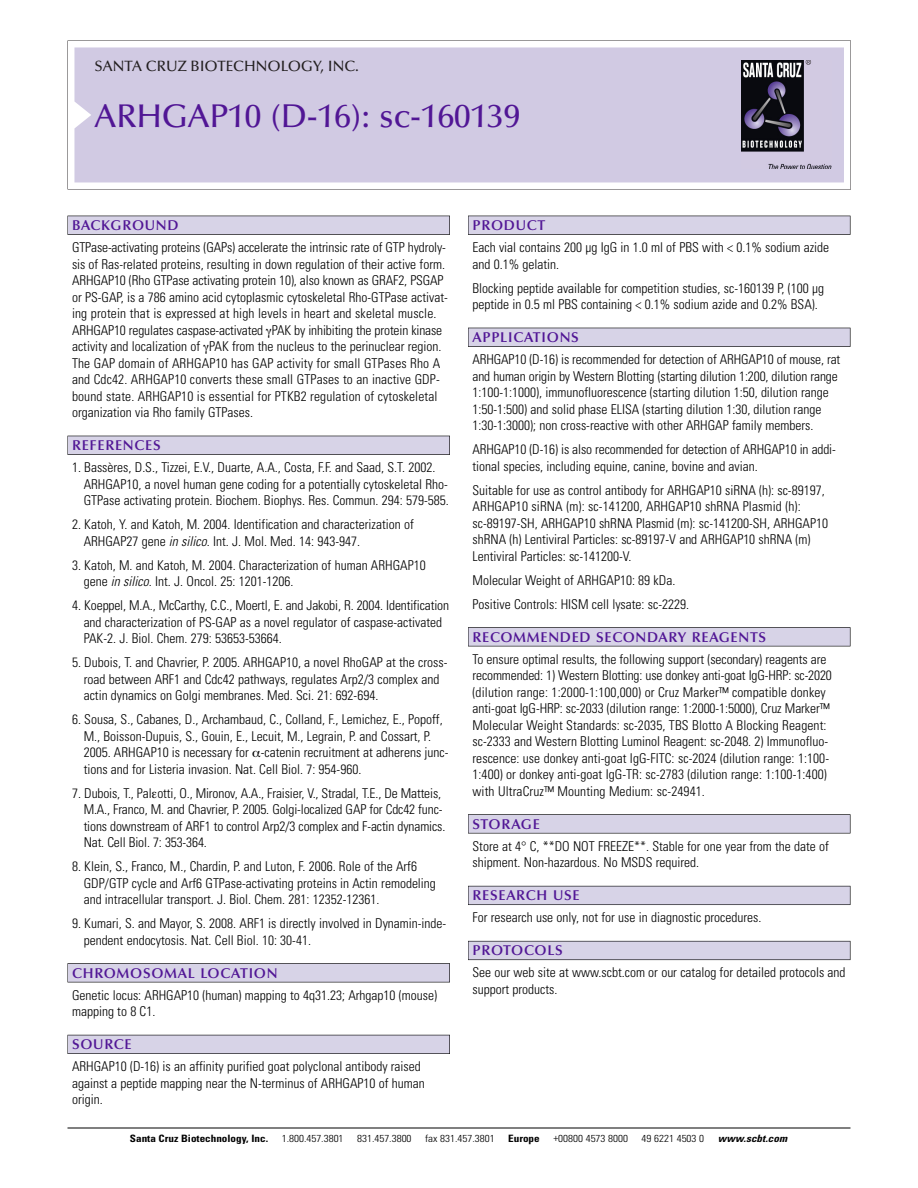
<style>
.page{position:relative;width:918px;height:1188px;background:#fff}
.page>*{position:absolute;margin:0;border:0;box-sizing:border-box;transform-origin:0 0}
.t1{font:500 33px "Optima";color:#511695}
.t2{font:500 15px "Optima";color:#231f20}
.t3{font:600 14.25px "Optima";letter-spacing:.05em;color:#511695}
.t4{font:300 condensed 13.5px/16.5px "Univers";color:#000}
.t5{font:300 condensed 10.2px "Univers";color:#000;scale:1.1 1}
.t6{font:700 condensed 10.2px "Univers";color:#000;scale:1.1 1}
.t7{font:italic 700 condensed 10.2px "Univers";letter-spacing:.005em;color:#000;scale:1.1 1}
.s1{font-style:italic}
</style>
<div class="page">
<svg style="left:68px;top:40px;width:783px;height:149px"></svg>
<div style="left:74px;top:47px;width:770px;height:135px;background:#d1cae3"></div>
<img style="left:741px;top:60px;width:90px;height:108px">
<div style="left:68px;top:216px;width:382px;height:19px;background:#525155"></div>
<div style="left:68px;top:216px;width:381px;height:18px;background:#d7d3e7"></div>
<div style="left:68px;top:436px;width:382px;height:19px;background:#515055"></div>
<div style="left:68px;top:436px;width:381px;height:18px;background:#d7d3e7"></div>
<div style="left:68px;top:963px;width:382px;height:19px;background:#545357"></div>
<div style="left:68px;top:964px;width:381px;height:18px;background:#d7d3e7"></div>
<div style="left:68px;top:1035px;width:382px;height:19px;background:#54535a"></div>
<div style="left:68px;top:1035px;width:381px;height:18px;background:#d7d3e7"></div>
<div style="left:468px;top:216px;width:382px;height:19px;background:#525155"></div>
<div style="left:468px;top:216px;width:382px;height:18px;background:#d7d3e7"></div>
<div style="left:468px;top:328px;width:382px;height:19px;background:#515055"></div>
<div style="left:468px;top:328px;width:382px;height:18px;background:#d7d3e7"></div>
<div style="left:468px;top:627px;width:382px;height:19px;background:#545357"></div>
<div style="left:468px;top:628px;width:382px;height:18px;background:#d7d3e7"></div>
<div style="left:468px;top:814px;width:382px;height:19px;background:#575759"></div>
<div style="left:468px;top:815px;width:382px;height:18px;background:#d7d3e7"></div>
<div style="left:468px;top:886px;width:382px;height:19px;background:#5b5a62"></div>
<div style="left:468px;top:886px;width:382px;height:18px;background:#d7d3e7"></div>
<div style="left:468px;top:941px;width:382px;height:19px;background:#66646e"></div>
<div style="left:468px;top:941px;width:382px;height:18px;background:#d7d3e7"></div>
<hr style="left:68px;top:1128px;width:782px;height:1px;background:#000">
<p class="t2" style="left:94px;top:61px;width:266px">SANTA CRUZ BIOTECHNOLOGY, INC.</p>
<h1 class="t1" style="left:94px;top:103px;width:427px">ARHGAP10 (D-16): sc-160139</h1>
<p class="t3" style="left:72px;top:219px;width:108px">BACKGROUND</p>
<p class="t4" style="left:72px;top:240px;width:377px">GTPase-activating proteins (GAPs) accelerate the intrinsic rate of GTP hydroly&shy;sis of Ras-related proteins, resulting in down regulation of their active form.<br>ARHGAP10 (Rho GTPase activating protein 10), also known as GRAF2, PSGAP or PS-GAP, is a 786 amino acid cytoplasmic cytoskeletal Rho-GTPase activat&shy;ing protein that is expressed at high levels in heart and skeletal muscle.<br>ARHGAP10 regulates caspase-activated PAK by inhibiting the protein kinase activity and localization of PAK from the nucleus to the perinuclear region.<br>The GAP domain of ARHGAP10 has GAP activity for small GTPases Rho A and Cdc42. ARHGAP10 converts these small GTPases to an inactive GDP&shy;bound state. ARHGAP10 is essential for PTKB2 regulation of cytoskeletal organization via Rho family GTPases.</p>
<p class="t3" style="left:72px;top:440px;width:90px">REFERENCES</p>
<p class="t4" style="left:84px;top:460px;width:367px;text-indent:-12px">1. Bassères, D.S., Tizzei, E.V., Duarte, A.A., Costa, F.F. and Saad, S.T. 2002.<br>ARHGAP10, a novel human gene coding for a potentially cytoskeletal Rho-<br>GTPase activating protein. Biochem. Biophys. Res. Commun. 294: 579-585.</p>
<p class="t4" style="left:84px;top:517px;width:332px;text-indent:-12px">2. Katoh, Y. and Katoh, M. 2004. Identification and characterization of<br>ARHGAP27 gene <span class="s1">in silico</span>. Int. J. Mol. Med. 14: 943-947.</p>
<p class="t4" style="left:84px;top:558px;width:343px;text-indent:-12px">3. Katoh, M. and Katoh, M. 2004. Characterization of human ARHGAP10 gene <span class="s1">in silico</span>. Int. J. Oncol. 25: 1201-1206.</p>
<p class="t4" style="left:84px;top:598px;width:367px;text-indent:-12px">4. Koeppel, M.A., McCarthy, C.C., Moertl, E. and Jakobi, R. 2004. Identification and characterization of PS-GAP as a novel regulator of caspase-activated<br>PAK-2. J. Biol. Chem. 279: 53653-53664.</p>
<p class="t4" style="left:84px;top:655px;width:365px;text-indent:-12px">5. Dubois, T. and Chavrier, P. 2005. ARHGAP10, a novel RhoGAP at the cross&shy;road between ARF1 and Cdc42 pathways, regulates Arp2/3 complex and actin dynamics on Golgi membranes. Med. Sci. 21: 692-694.</p>
<p class="t4" style="left:84px;top:712px;width:366px;text-indent:-12px">6. Sousa, S., Cabanes, D., Archambaud, C., Colland, F., Lemichez, E., Popoff, M., Boisson-Dupuis, S., Gouin, E., Lecuit, M., Legrain, P. and Cossart, P.<br>2005. ARHGAP10 is necessary for -catenin recruitment at adherens junc&shy;tions and for Listeria invasion. Nat. Cell Biol. 7: 954-960.</p>
<p class="t4" style="left:84px;top:786px;width:363px;text-indent:-12px">7. Dubois, T., Pal otti, O., Mironov, A.A., Fraisier, V., Stradal, T.E., De Matteis, M.A., Franco, M. and Chavrier, P. 2005. Golgi-localized GAP for Cdc42 func&shy;tions downstream of ARF1 to control Arp2/3 complex and F-actin dynamics.<br>Nat. Cell Biol. 7: 353-364.</p>
<p class="t4" style="left:84px;top:859px;width:354px;text-indent:-12px">8. Klein, S., Franco, M., Chardin, P. and Luton, F. 2006. Role of the Arf6<br>GDP/GTP cycle and Arf6 GTPase-activating proteins in Actin remodeling and intracellular transport. J. Biol. Chem. 281: 12352-12361.</p>
<p class="t4" style="left:84px;top:916px;width:364px;text-indent:-12px">9. Kumari, S. and Mayor, S. 2008. ARF1 is directly involved in Dynamin-inde&shy;pendent endocytosis. Nat. Cell Biol. 10: 30-41.</p>
<p class="t3" style="left:72px;top:967px;width:207px">CHROMOSOMAL LOCATION</p>
<p class="t4" style="left:72px;top:988px;width:367px">Genetic locus: ARHGAP10 (human) mapping to 4q31.23; Arhgap10 (mouse) mapping to 8 C1.</p>
<p class="t3" style="left:72px;top:1039px;width:61px">SOURCE</p>
<p class="t4" style="left:72px;top:1059px;width:354px">ARHGAP10 (D-16) is an affinity purified goat polyclonal antibody raised against a peptide mapping near the N-terminus of ARHGAP10 of human origin.</p>
<p class="t3" style="left:473px;top:219px;width:74px">PRODUCT</p>
<p class="t4" style="left:473px;top:240px;width:358px">Each vial contains 200 µg IgG in 1.0 ml of PBS with &lt; 0.1% sodium azide and 0.1% gelatin.</p>
<p class="t4" style="left:473px;top:281px;width:353px">Blocking peptide available for competition studies, sc-160139 P, (100 µg peptide in 0.5 ml PBS containing &lt; 0.1% sodium azide and 0.2% BSA).</p>
<p class="t3" style="left:473px;top:332px;width:108px">APPLICATIONS</p>
<p class="t4" style="left:473px;top:352px;width:369px">ARHGAP10 (D-16) is recommended for detection of ARHGAP10 of mouse, rat and human origin by Western Blotting (starting dilution 1:200, dilution range 1:100-1:1000), immunofluorescence (starting dilution 1:50, dilution range 1:50-1:500) and solid phase ELISA (starting dilution 1:30, dilution range 1:30-1:3000); non cross-reactive with other ARHGAP family members.</p>
<p class="t4" style="left:473px;top:442px;width:365px">ARHGAP10 (D-16) is also recommended for detection of ARHGAP10 in addi&shy;tional species, including equine, canine, bovine and avian.</p>
<p class="t4" style="left:473px;top:483px;width:357px">Suitable for use as control antibody for ARHGAP10 siRNA (h): sc-89197, ARHGAP10 siRNA (m): sc-141200, ARHGAP10 shRNA Plasmid (h): sc-89197-SH, ARHGAP10 shRNA Plasmid (m): sc-141200-SH, ARHGAP10 shRNA (h) Lentiviral Particles: sc-89197-V and ARHGAP10 shRNA (m)<br>Lentiviral Particles: sc-141200-V.</p>
<p class="t4" style="left:473px;top:569px;width:218px;line-height:24px">Molecular Weight of ARHGAP10: 89 kDa.<br>Positive Controls: HISM cell lysate: sc-2229.</p>
<p class="t3" style="left:473px;top:631px;width:295px">RECOMMENDED SECONDARY REAGENTS</p>
<p class="t4" style="left:473px;top:652px;width:361px">To ensure optimal results, the following support (secondary) reagents are recommended: 1) Western Blotting: use donkey anti-goat IgG-HRP: sc-2020 (dilution range: 1:2000-1:100,000) or Cruz Marker™ compatible donkey anti-goat IgG-HRP: sc-2033 (dilution range: 1:2000-1:5000), Cruz Marker™ Molecular Weight Standards: sc-2035, TBS Blotto A Blocking Reagent: sc-2333 and Western Blotting Luminol Reagent: sc-2048. 2) Immunofluo&shy;rescence: use donkey anti-goat IgG-FITC: sc-2024 (dilution range: 1:100- 1:400) or donkey anti-goat IgG-TR: sc-2783 (dilution range: 1:100-1:400) with UltraCruz™ Mounting Medium: sc-24941.</p>
<p class="t3" style="left:473px;top:818px;width:69px">STORAGE</p>
<p class="t4" style="left:473px;top:839px;width:358px">Store at 4° C, **DO NOT FREEZE**. Stable for one year from the date of shipment. Non-hazardous. No MSDS required.</p>
<p class="t3" style="left:473px;top:890px;width:109px">RESEARCH USE</p>
<p class="t4" style="left:473px;top:910px;width:290px">For research use only, not for use in diagnostic procedures.</p>
<p class="t3" style="left:473px;top:945px;width:92px">PROTOCOLS</p>
<p class="t4" style="left:473px;top:965px;width:375px">See our web site at www.scbt.com or our catalog for detailed protocols and support products.</p>
<p class="t6" style="left:130px;top:1135px;width:127px">Santa Cruz Biotechnology, Inc.</p>
<p class="t5" style="left:282px;top:1135px;width:58px">1.800.457.3801</p>
<p class="t5" style="left:357px;top:1135px;width:51px">831.457.3800</p>
<p class="t5" style="left:425px;top:1135px;width:65px">fax 831.457.3801</p>
<p class="t6" style="left:508px;top:1135px;width:30px">Europe</p>
<p class="t5" style="left:553px;top:1135px;width:69px">+00800 4573 8000</p>
<p class="t5" style="left:642px;top:1135px;width:58px">49 6221 4503 0</p>
<p class="t7" style="left:718px;top:1135px;width:64px">www.scbt.com</p>
</div>
